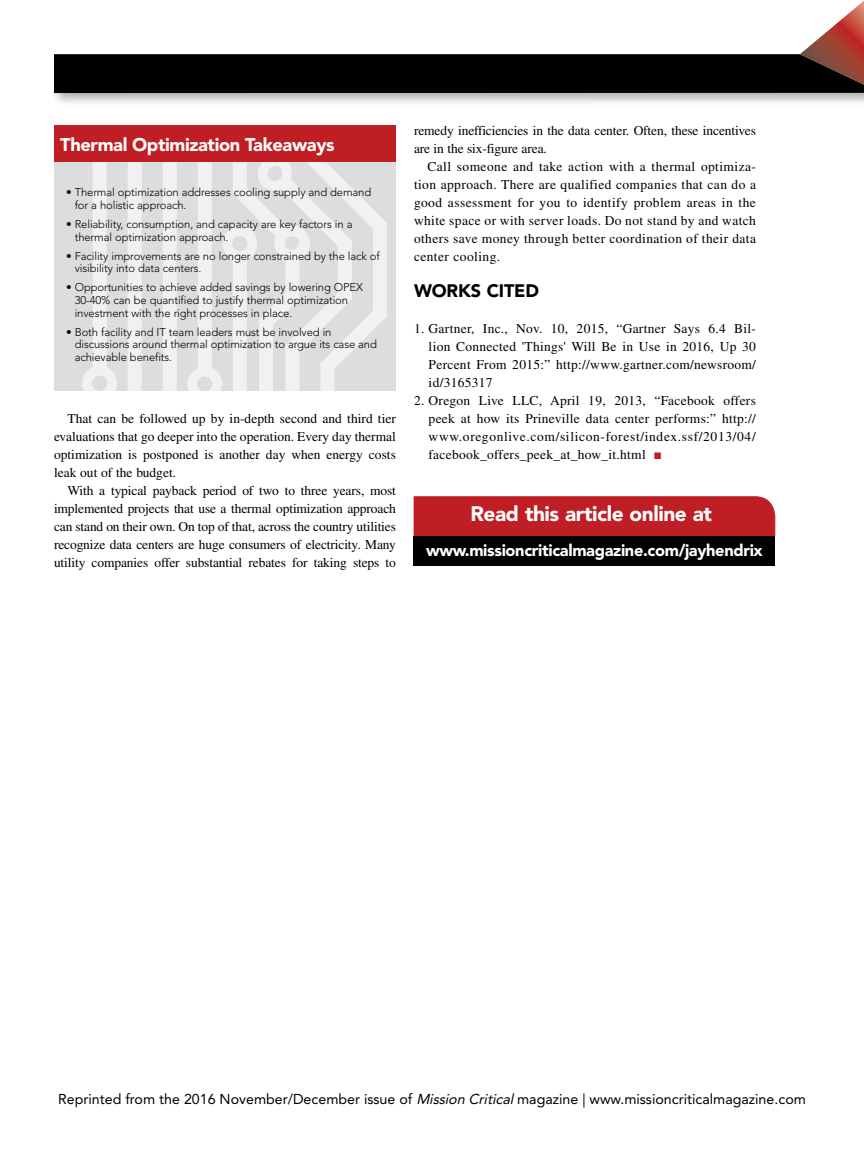
<style>
.page{position:relative;width:864px;height:1161px;background:#fff}
.page>*{position:absolute;margin:0;border:0;box-sizing:border-box;transform-origin:0 0}
.t1{font:900 20.85px "Avenir";letter-spacing:-.02em;color:#fff}
.t2{font:900 18.3px "Avenir";letter-spacing:-.02em;color:#fff}
.t3{font:900 18px "Avenir";letter-spacing:-.01em;color:#000}
.t4{font:900 16.35px "Avenir";letter-spacing:-.02em;color:#fff}
.t5{font:14.25px "Avenir";color:#000}
.t6{font:13.5px/18px "Times";color:#000;text-align:justify}
.t7{font:300 11.25px/12.6px "Avenir";letter-spacing:-.01em;color:#000}
.s1{color:#bf1e24}
.s2{font-style:italic}
</style>
<div class="page">
<div style="left:51px;top:51px;width:813px;height:55px;background:#000;opacity:.3"></div>
<svg style="left:54px;top:1px;width:810px;height:92px"></svg>
<div style="left:413px;top:496px;width:363px;height:57px;background:#bf1e24"></div>
<div style="left:414px;top:536px;width:361px;height:30px;background:#000"></div>
<div style="left:54px;top:162px;width:342px;height:228px;background:#dcddde"></div>
<svg style="left:82px;top:162px;width:305px;height:228px"></svg>
<div style="left:54px;top:125px;width:342px;height:37px;background:#bf1e24"></div>
<h2 class="t2" style="left:60px;top:133px;width:276px">Thermal Optimization Takeaways</h2>
<p class="t7" style="left:75px;top:186px;width:298px;text-indent:-9px">• Thermal optimization addresses cooling supply and demand for a holistic approach.</p>
<p class="t7" style="left:75px;top:218px;width:279px;text-indent:-9px">• Reliability, consumption, and capacity are key factors in a thermal optimization approach.</p>
<p class="t7" style="left:75px;top:250px;width:307px;text-indent:-9px">• Facility improvements are no longer constrained by the lack of visibility into data centers.</p>
<p class="t7" style="left:75px;top:281px;width:290px;text-indent:-9px">• Opportunities to achieve added savings by lowering OPEX<br>30-40% can be quantified to justify thermal optimization investment with the right processes in place.</p>
<p class="t7" style="left:75px;top:325px;width:304px;text-indent:-9px">• Both facility and IT team leaders must be involved in discussions around thermal optimization to argue its case and achievable benefits.</p>
<p class="t6" style="left:54px;top:409px;width:344px;text-indent:14px">That can be followed up by in-depth second and third tier evaluations that go deeper into the operation. Every day thermal optimization is postponed is another day when energy costs leak out of the budget.</p>
<p class="t6" style="left:54px;top:481px;width:344px;text-indent:14px">With a typical payback period of two to three years, most implemented projects that use a thermal optimization approach can stand on their own. On top of that, across the country utilities recognize data centers are huge consumers of electricity. Many utility companies offer substantial rebates for taking steps to</p>
<p class="t6" style="left:414px;top:121px;width:343px">remedy inefficiencies in the data center. Often, these incentives are in the six-figure area.</p>
<p class="t6" style="left:414px;top:157px;width:344px;text-indent:14px">Call someone and take action with a thermal optimiza&shy;tion approach. There are qualified companies that can do a good assessment for you to identify problem areas in the white space or with server loads. Do not stand by and watch others save money through better coordination of their data center cooling.</p>
<h3 class="t3" style="left:414px;top:280px;width:127px">WORKS CITED</h3>
<p class="t6" style="left:429px;top:319px;width:329px;text-indent:-15px">1. Gartner, Inc., Nov. 10, 2015, “Gartner Says 6.4 Bil&shy;lion Connected 'Things' Will Be in Use in 2016, Up 30<br>Percent From 2015:” http://www.gartner.com/newsroom/ id/3165317</p>
<p class="t6" style="left:429px;top:391px;width:329px;text-indent:-15px">2. Oregon Live LLC, April 19, 2013, “Facebook offers peek at how its Prineville data center performs:” http:// www.oregonlive.com/silicon-forest/index.ssf/2013/04/ facebook_offers_peek_at_how_it.html <span class="s1">■</span></p>
<h1 class="t1" style="left:471px;top:501px;width:243px">Read this article online at</h1>
<p class="t4" style="left:426px;top:540px;width:338px">www.missioncriticalmagazine.com/jayhendrix</p>
<p class="t5" style="left:58px;top:1091px;width:749px">Reprinted from the 2016 November/December issue of <span class="s2">Mission Critical</span>magazine | www.missioncriticalmagazine.com</p>
</div>
